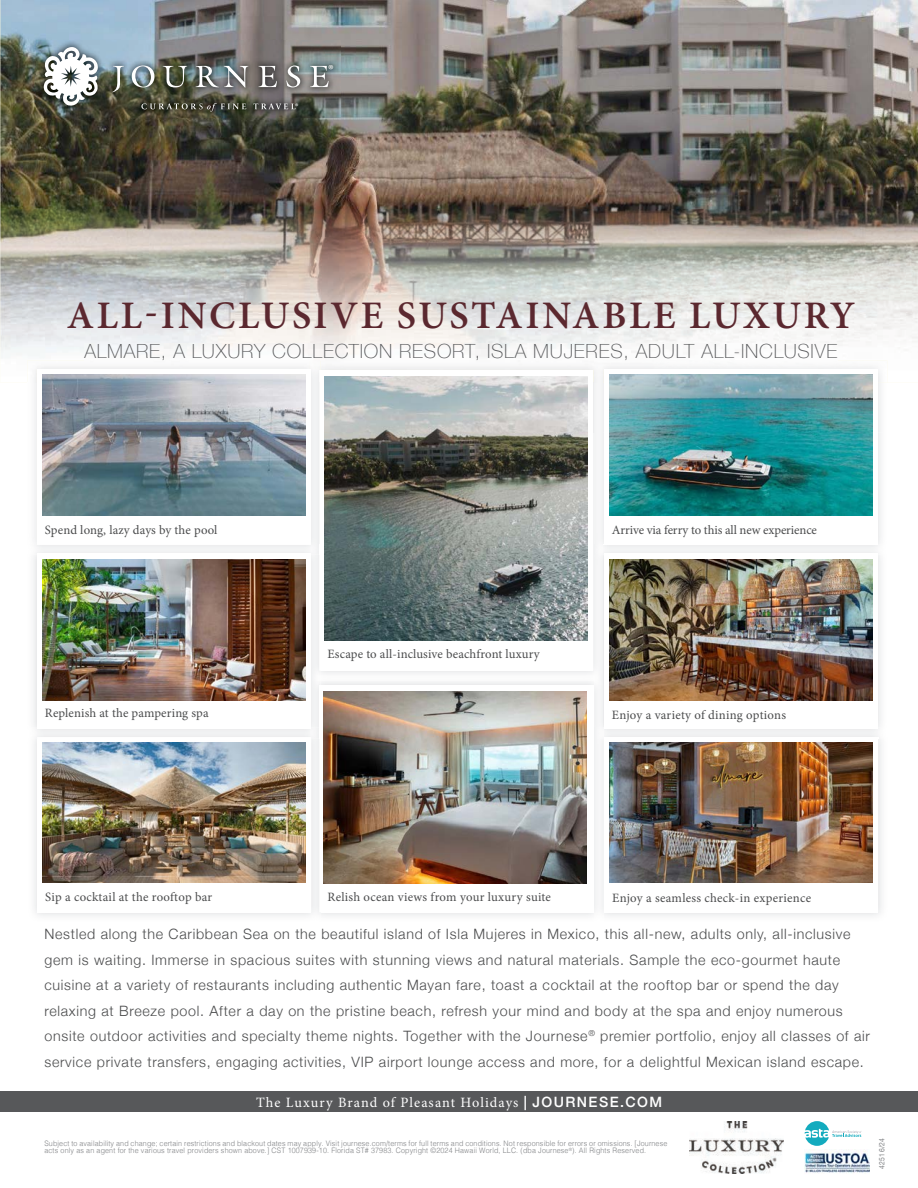
<style>
.page{position:relative;width:918px;height:1188px;background:#fff}
.page>*{position:absolute;margin:0;border:0;box-sizing:border-box;transform-origin:0 0}
.t1{font:600 39px "Minion Pro";letter-spacing:.07em;color:#5b282f}
.t2{font:100 19.5px "Helvetica Neue";letter-spacing:.04em;color:#57585a}
.t3{font:300 14.25px/25.5px "Helvetica Neue";letter-spacing:.05em;color:#4b4c4d}
.t4{font:14.25px "Minion Pro";letter-spacing:.075em;color:#fff}
.t5{font:13.2px "Myriad Pro";color:#fff}
.t6{font:12.75px "Minion Pro";letter-spacing:.01em;color:#4b4c4d}
.t7{font:12.75px "Minion Pro";letter-spacing:-.01em;color:#4b4c4d}
.t8{font:7.95px "Myriad Pro";color:#fff}
.t9{font:300 7.5px/7.5px "Helvetica";letter-spacing:.02em;color:#808285;scale:.95 1}
.t10{font:7.5px "Helvetica Neue";color:#808285;scale:.9 1}
.s1{font-family:"Helvetica Neue";font-weight:500}
</style>
<div class="page">
<img style="left:0;top:0;width:918px;height:356px">
<svg style="left:0;top:209px;width:27px;height:149px;background:#babbb2"></svg>
<img style="left:84px;top:344px;width:753px;height:13px">
<img style="left:804px;top:1150px;width:65px;height:23px">
<svg style="left:805px;top:1121px;width:57px;height:25px"></svg>
<img style="left:37px;top:40px;width:303px;height:78px">
<svg style="left:44px;top:47px;width:54px;height:59px"></svg>
<svg style="left:112px;top:66px;width:12px;height:26px"></svg>
<svg style="left:132px;top:66px;width:22px;height:21px"></svg>
<svg style="left:163px;top:66px;width:24px;height:21px"></svg>
<svg style="left:196px;top:66px;width:52px;height:22px"></svg>
<svg style="left:259px;top:66px;width:18px;height:21px"></svg>
<svg style="left:286px;top:66px;width:14px;height:21px"></svg>
<svg style="left:310px;top:66px;width:19px;height:21px"></svg>
<svg style="left:141px;top:103px;width:105px;height:8px"></svg>
<svg style="left:253px;top:103px;width:43px;height:6px"></svg>
<img style="left:593px;top:383px;width:1px;height:50px">
<img style="left:325px;top:376px;width:263px;height:264px">
<img style="left:324px;top:692px;width:263px;height:191px">
<div style="left:37px;top:737px;width:274px;height:175px;background:#fff"></div>
<img style="left:43px;top:742px;width:263px;height:140px">
<img style="left:319px;top:370px;width:1px;height:174px">
<img style="left:42px;top:375px;width:263px;height:140px">
<svg style="left:311px;top:676px;width:9px;height:4px"></svg>
<div style="left:32px;top:728px;width:278px;height:10px;background:#f0f1f2"></div>
<svg style="left:310px;top:728px;width:9px;height:10px"></svg>
<img style="left:37px;top:737px;width:274px;height:1px">
<svg style="left:311px;top:544px;width:8px;height:10px"></svg>
<div style="left:37px;top:554px;width:274px;height:175px;background:#fff"></div>
<img style="left:42px;top:560px;width:263px;height:140px">
<div style="left:594px;top:361px;width:9px;height:556px;background:#f5f5f6"></div>
<img style="left:610px;top:742px;width:263px;height:140px">
<div style="left:603px;top:383px;width:280px;height:355px;background:#f0f1f2"></div>
<div style="left:604px;top:370px;width:274px;height:175px;background:#fff"></div>
<img style="left:609px;top:375px;width:263px;height:140px">
<svg style="left:594px;top:676px;width:9px;height:4px"></svg>
<svg style="left:595px;top:728px;width:8px;height:10px"></svg>
<img style="left:604px;top:737px;width:274px;height:1px">
<img style="left:603px;top:544px;width:280px;height:10px">
<svg style="left:594px;top:544px;width:9px;height:10px"></svg>
<img style="left:604px;top:544px;width:274px;height:1px">
<div style="left:604px;top:554px;width:274px;height:175px;background:#fff"></div>
<img style="left:609px;top:560px;width:263px;height:140px">
<img style="left:690px;top:1122px;width:94px;height:51px">
<div style="left:0;top:1091px;width:918px;height:21px;background:#57585a"></div>
<p class="t8" style="left:295px;top:101px;width:5px">®</p>
<p class="t5" style="left:328px;top:62px;width:7px">®</p>
<h1 class="t1" style="left:67px;top:288px;width:790px">ALL-INCLUSIVE SUSTAINABLE LUXURY</h1>
<h2 class="t2" style="left:84px;top:336px;width:754px">ALMARE, A LUXURY COLLECTION RESORT, ISLA MUJERES, ADULT ALL-INCLUSIVE</h2>
<p class="t6" style="left:45px;top:521px;width:174px">Spend long, lazy days by the pool</p>
<p class="t6" style="left:45px;top:705px;width:165px">Replenish at the pampering spa</p>
<p class="t6" style="left:328px;top:646px;width:214px">Escape to all-inclusive beachfront luxury</p>
<p class="t7" style="left:612px;top:521px;width:207px">Arrive via ferry to this all new experience</p>
<p class="t6" style="left:612px;top:706px;width:176px">Enjoy a variety of dining options</p>
<p class="t6" style="left:45px;top:888px;width:169px">Sip a cocktail at the rooftop bar</p>
<p class="t6" style="left:328px;top:888px;width:225px">Relish ocean views from your luxury suite</p>
<p class="t6" style="left:612px;top:889px;width:200px">Enjoy a seamless check-in experience</p>
<p class="t3" style="left:44px;top:920px;width:827px">Nestled along the Caribbean Sea on the beautiful island of Isla Mujeres in Mexico, this all-new, adults only, all-inclusive gem is waiting. Immerse in spacious suites with stunning views and natural materials. Sample the eco-gourmet haute cuisine at a variety of restaurants including authentic Mayan fare, toast a cocktail at the rooftop bar or spend the day relaxing at Breeze pool. After a day on the pristine beach, refresh your mind and body at the spa and enjoy numerous onsite outdoor activities and specialty theme nights. Together with the Journese<sup>®</sup> premier portfolio, enjoy all classes of air service private transfers, engaging activities, VIP airport lounge access and more, for a delightful Mexican island escape.</p>
<p class="t4" style="left:256px;top:1093px;width:408px">The Luxury Brand of Pleasant Holidays <span class="s1">| JOURNESE.COM</span></p>
<p class="t9" style="left:44px;top:1139px;width:657px">Subject to availability and change; certain restrictions and blackout dates may apply. Visit journese.com/terms for full terms and conditions. Not responsible for errors or omissions. [Journese acts only as an agent for the various travel providers shown above.] CST 1007939-10. Florida ST# 37983. Copyright ©2024 Hawaii World, LLC. (dba Journese<sup>®</sup>). All Rights Reserved.</p>
<p class="t10" style="left:877px;top:1169px;width:35px;rotate:-90deg">4251 6/24</p>
</div>
